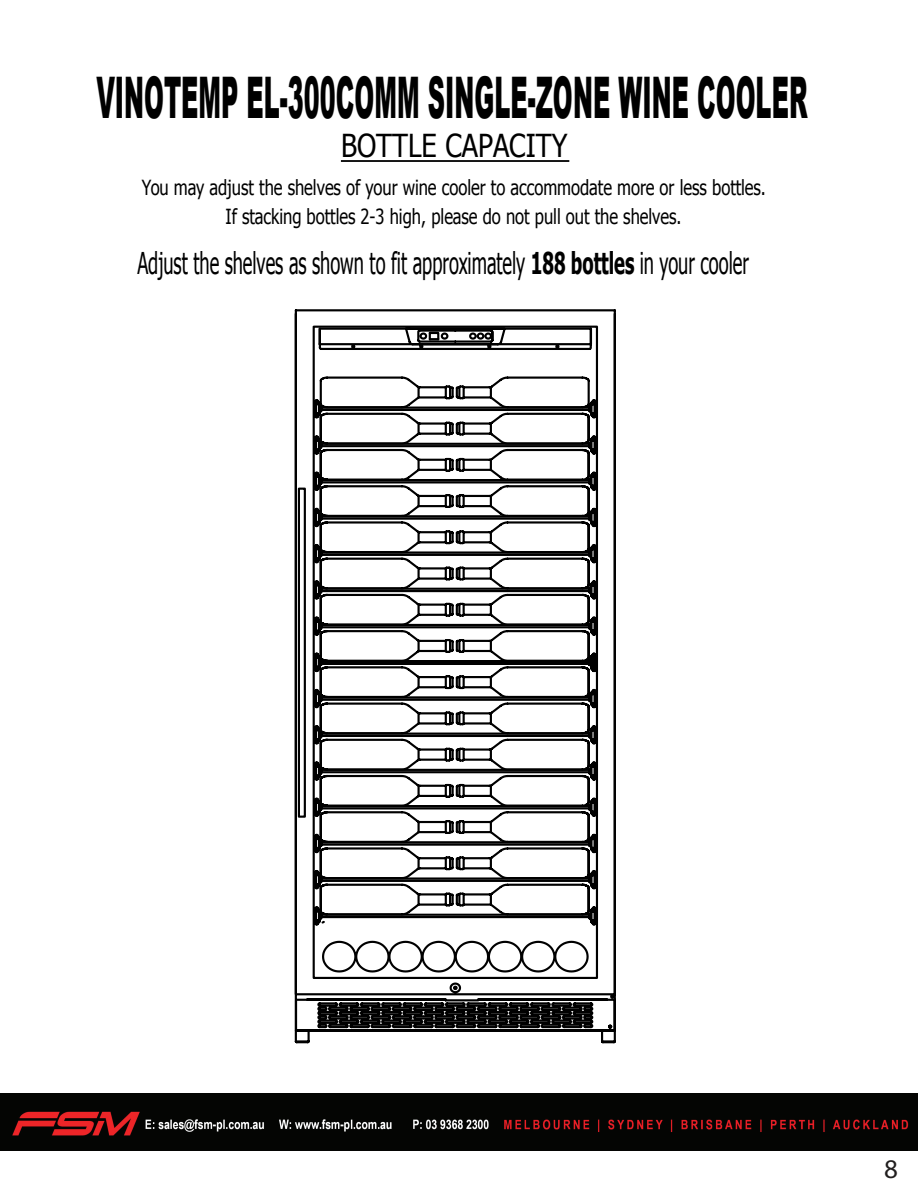
<style>
.page{position:relative;width:918px;height:1188px;background:#fff}
.page>*{position:absolute;margin:0;border:0;box-sizing:border-box;transform-origin:0 0}
.t1{font:900 57.45px "Arial";color:#000;scale:.42 1}
.t2{font:31.65px "Tahoma";color:#000;scale:.86 1}
.t3{font:30px "Tahoma";color:#000;scale:.61 1}
.t4{font:27px "Myriad Pro";color:#211e1e}
.t5{font:20.85px/29.4px "Tahoma";color:#000;text-align:center;scale:.8 1}
.s1{font-weight:700}
</style>
<div class="page">
<hr style="left:341px;top:160px;width:228px;height:2px;background:#000">
<svg style="left:294px;top:1033px;width:322px;height:11px"></svg>
<svg style="left:294px;top:309px;width:322px;height:724px"></svg>
<hr style="left:439px;top:977px;width:33px;height:1px;background:#000">
<img style="left:0;top:1094px;width:918px;height:57px">
<h1 class="t1" style="left:96px;top:56px;width:1695px">VINOTEMP EL-300COMM SINGLE-ZONE WINE COOLER</h1>
<h2 class="t2" style="left:341px;top:124px;width:265px">BOTTLE CAPACITY</h2>
<p class="t5" style="left:142px;top:171px;width:782px">You may adjust the shelves of your wine cooler to accommodate more or less bottles.<br>If stacking bottles 2-3 high, please do not pull out the shelves.</p>
<h3 class="t3" style="left:137px;top:243px;width:1004px">Adjust the shelves as shown to fit approximately <span class="s1">188 bottles</span> in your cooler</h3>
<p class="t4" style="left:884px;top:1152px;width:15px">87</p>
</div>
